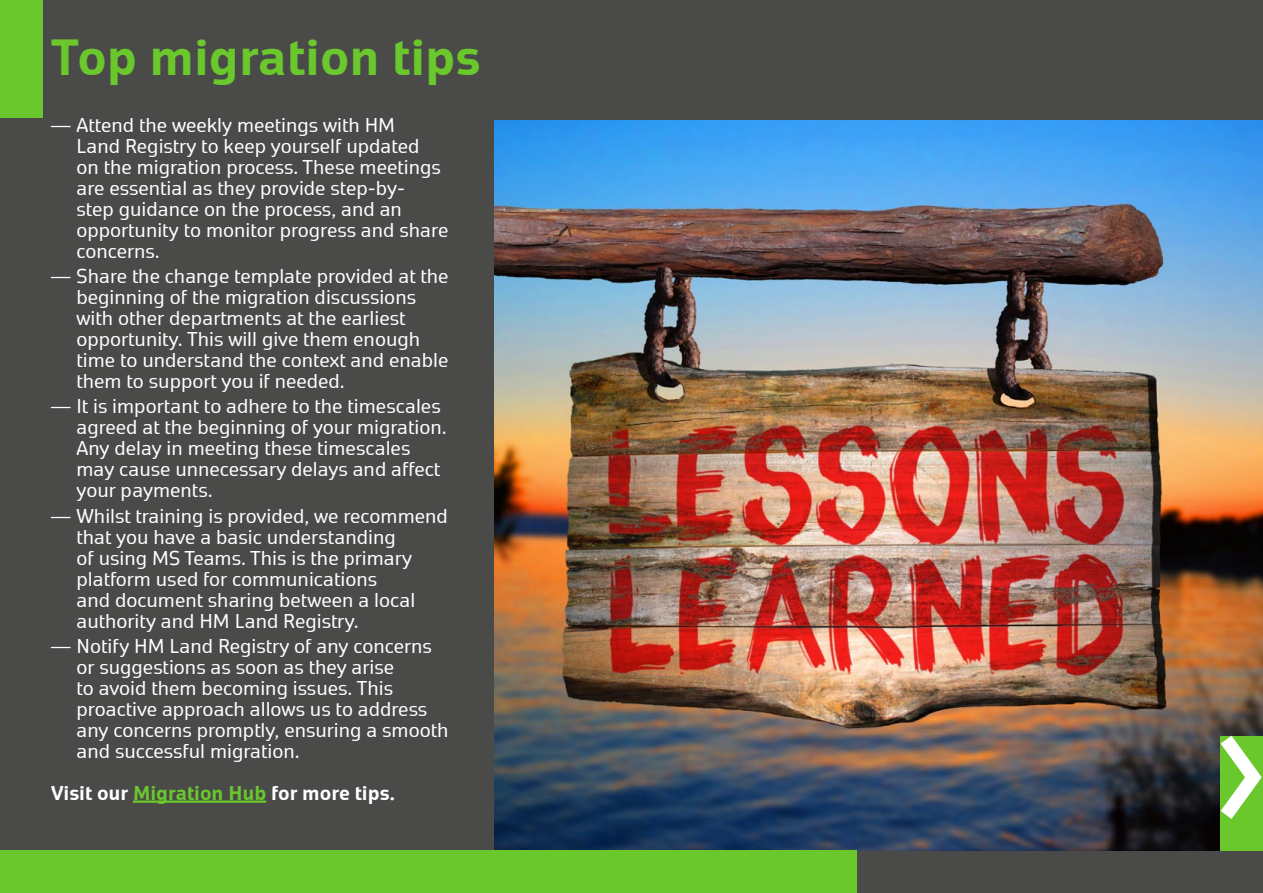
<style>
.page{position:relative;width:1263px;height:893px;background:#4a4a49}
.page>*{position:absolute;margin:0;border:0;box-sizing:border-box;transform-origin:0 0}
.t1{font:700 49.5px "Geo";color:#6ac72c}
.t2{font:19.5px/21px "Geo";color:#fff}
.t3{font:700 19.5px "Geo";color:#fff}
.s1{color:#6ac72c}
</style>
<div class="page">
<div style="left:0;top:0;width:43px;height:117px;background:#6ac72c"></div>
<hr style="left:133px;top:800px;width:133px;height:3px;background:#6ac72c">
<img style="left:495px;top:120px;width:768px;height:730px">
<div style="left:0;top:850px;width:856px;height:43px;background:#6ac72c"></div>
<div style="left:1220px;top:736px;width:43px;height:114px;background:#6ac72c"></div>
<svg style="left:1207px;top:721px;width:56px;height:113px"></svg>
<h1 class="t1" style="left:51px;top:30px;width:431px">Top migration tips</h1>
<p class="t2" style="left:77px;top:115px;width:373px;text-indent:-26px">— Attend the weekly meetings with HM<br>Land Registry to keep yourself updated<br>on the migration process. These meetings are essential as they provide step-by-<br>step guidance on the process, and an opportunity to monitor progress and share concerns.</p>
<p class="t2" style="left:77px;top:266px;width:374px;text-indent:-26px">— Share the change template provided at the beginning of the migration discussions with other departments at the earliest opportunity. This will give them enough time to understand the context and enable them to support you if needed.</p>
<p class="t2" style="left:77px;top:396px;width:372px;text-indent:-26px">— It is important to adhere to the timescales agreed at the beginning of your migration.<br>Any delay in meeting these timescales may cause unnecessary delays and affect your payments.</p>
<p class="t2" style="left:77px;top:505px;width:373px;text-indent:-26px">— Whilst training is provided, we recommend that you have a basic understanding<br>of using MS Teams. This is the primary platform used for communications<br>and document sharing between a local authority and HM Land Registry.</p>
<p class="t2" style="left:77px;top:636px;width:373px;text-indent:-26px">— Notify HM Land Registry of any concerns or suggestions as soon as they arise<br>to avoid them becoming issues. This proactive approach allows us to address any concerns promptly, ensuring a smooth and successful migration.</p>
<p class="t3" style="left:51px;top:782px;width:346px">Visit our <span class="s1">Migration Hub</span> for more tips.</p>
</div>
